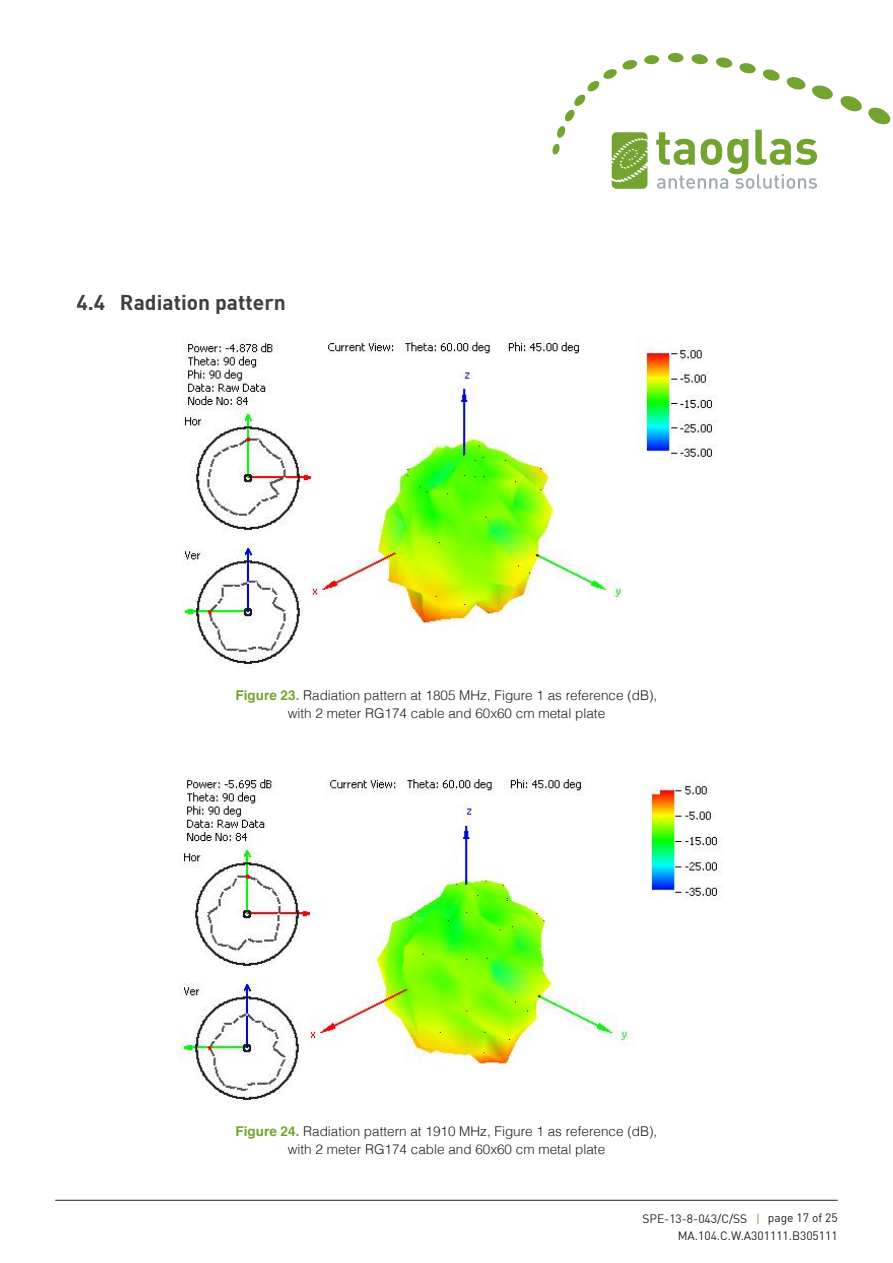
<style>
.page{position:relative;width:893px;height:1263px;background:#fff}
.page>*{position:absolute;margin:0;border:0;box-sizing:border-box;transform-origin:0 0}
.t1{font:700 21px "DIN";color:#3e3e3f}
.t2{font:300 13.5px/18px "Helvetica";color:#231f20;text-align:center}
.t3{font:12px/17.1px "DIN";color:#231f20;text-align:right}
.s1{font-weight:700;color:#73a432}
.s2{color:#73a432}
</style>
<div class="page">
<hr style="left:55px;top:1200px;width:783px;height:1px;background:#231f20">
<div style="left:644px;top:55px;width:15px;height:9px;background:#73a432;border-radius:50%"></div>
<svg style="left:656px;top:54px;width:235px;height:135px"></svg>
<svg style="left:552px;top:59px;width:95px;height:130px"></svg>
<img style="left:179px;top:779px;width:543px;height:325px">
<img style="left:182px;top:338px;width:536px;height:330px">
<h1 class="t1" style="left:77px;top:293px;width:211px">4.4 Radiation pattern</h1>
<p class="t2" style="left:236px;top:687px;width:423px"><span class="s1">Figure 23.</span> Radiation pattern at 1805 MHz, Figure 1 as reference (dB), with 2 meter RG174 cable and 60x60 cm metal plate</p>
<p class="t2" style="left:236px;top:1123px;width:423px"><span class="s1">Figure 24.</span> Radiation pattern at 1910 MHz, Figure 1 as reference (dB), with 2 meter RG174 cable and 60x60 cm metal plate</p>
<p class="t3" style="left:642px;top:1211px;width:197px">SPE-13-8-043/C/SS <span class="s2">|</span> page 17 of 25<br>MA.104.C.W.A301111.B305111</p>
</div>
